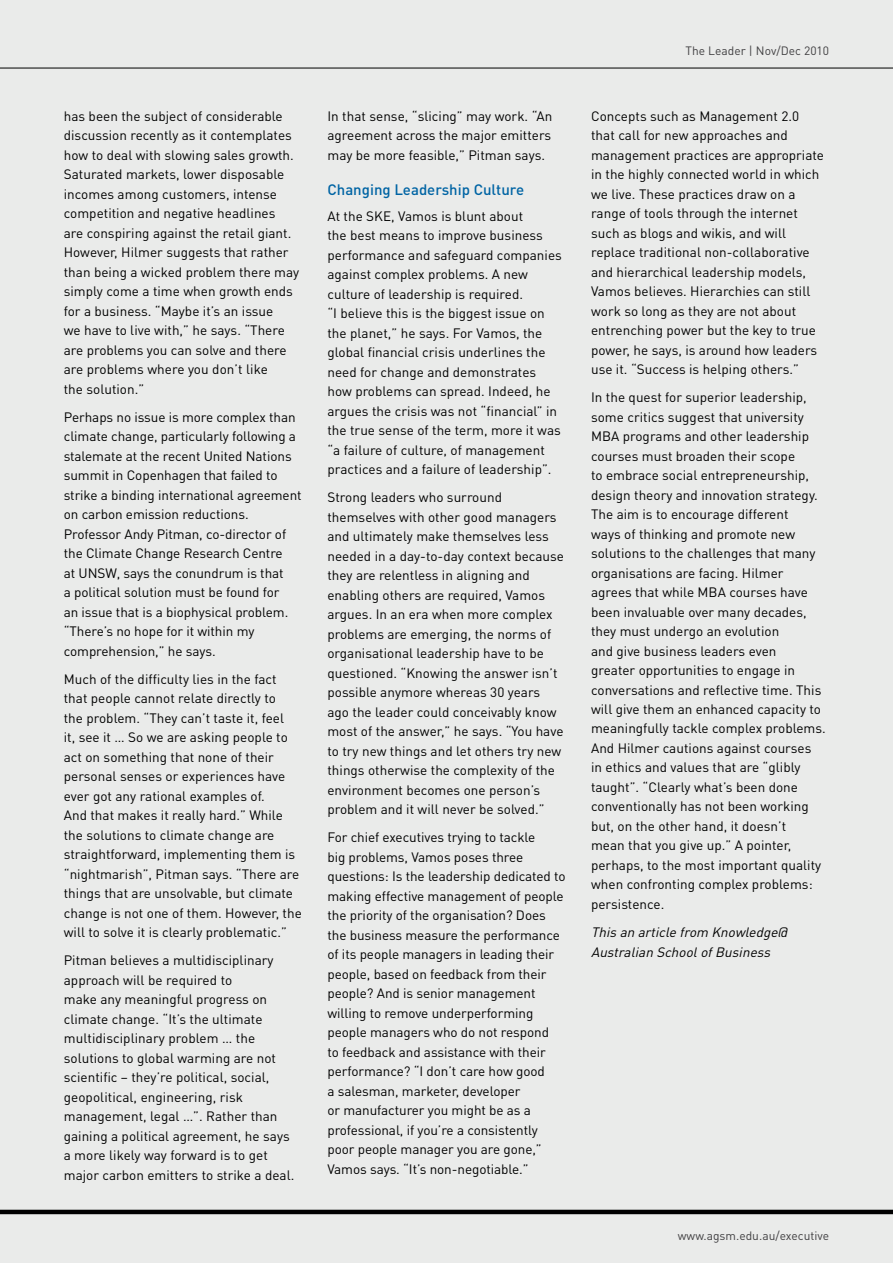
<style>
.page{position:relative;width:893px;height:1263px;background:#eaebea}
.page>*{position:absolute;margin:0;border:0;box-sizing:border-box;transform-origin:0 0}
.t1{font:500 15px "DIN Pro";color:#0064a4}
.t2{font:13.5px/19.5px "DIN Pro";color:#000}
.t3{font:italic 13.5px/19.5px "DIN Pro";color:#000}
.t4{font:12px "DIN Pro";color:#414042}
</style>
<div class="page">
<hr style="left:0;top:1210px;width:893px;height:4px;background:#000">
<hr style="left:0;top:68px;width:893px;height:1px;background:#000">
<p class="t2" style="left:64px;top:106px;width:237px">has been the subject of considerable discussion recently as it contemplates how to deal with slowing sales growth.<br>Saturated markets, lower disposable incomes among customers, intense competition and negative headlines<br>are conspiring against the retail giant.<br>However, Hilmer suggests that rather than being a wicked problem there may simply come a time when growth ends for a business. “Maybe it’s an issue<br>we have to live with,” he says. “There are problems you can solve and there are problems where you don’t like<br>the solution.”</p>
<p class="t2" style="left:64px;top:407px;width:239px">Perhaps no issue is more complex than climate change, particularly following a stalemate at the recent United Nations summit in Copenhagen that failed to strike a binding international agreement on carbon emission reductions.<br>Professor Andy Pitman, co-director of the Climate Change Research Centre<br>at UNSW, says the conundrum is that<br>a political solution must be found for<br>an issue that is a biophysical problem. “There’s no hope for it within my comprehension,” he says.</p>
<p class="t2" style="left:64px;top:669px;width:240px">Much of the difficulty lies in the fact that people cannot relate directly to<br>the problem. “They can’t taste it, feel<br>it, see it … So we are asking people to act on something that none of their personal senses or experiences have ever got any rational examples of.<br>And that makes it really hard.” While the solutions to climate change are straightforward, implementing them is “nightmarish”, Pitman says. “There are things that are unsolvable, but climate change is not one of them. However, the will to solve it is clearly problematic.”</p>
<p class="t2" style="left:64px;top:950px;width:232px">Pitman believes a multidisciplinary approach will be required to<br>make any meaningful progress on climate change. “It’s the ultimate multidisciplinary problem … the solutions to global warming are not scientific – they’re political, social, geopolitical, engineering, risk management, legal …”. Rather than gaining a political agreement, he says a more likely way forward is to get major carbon emitters to strike a deal.</p>
<p class="t2" style="left:327px;top:105px;width:226px;text-align:justify">In that sense, “slicing” may work. “An agreement across the major emitters may be more feasible,” Pitman says.</p>
<p class="t1" style="left:327px;top:179px;width:198px">Changing Leadership Culture</p>
<p class="t2" style="left:327px;top:206px;width:236px">At the SKE, Vamos is blunt about<br>the best means to improve business performance and safeguard companies against complex problems. A new culture of leadership is required.<br>“I believe this is the biggest issue on the planet,” he says. For Vamos, the global financial crisis underlines the need for change and demonstrates how problems can spread. Indeed, he argues the crisis was not “financial” in the true sense of the term, more it was “a failure of culture, of management practices and a failure of leadership”.</p>
<p class="t2" style="left:327px;top:487px;width:238px">Strong leaders who surround themselves with other good managers and ultimately make themselves less needed in a day-to-day context because they are relentless in aligning and enabling others are required, Vamos argues. In an era when more complex problems are emerging, the norms of organisational leadership have to be questioned. “Knowing the answer isn’t possible anymore whereas 30 years ago the leader could conceivably know most of the answer,” he says. “You have to try new things and let others try new things otherwise the complexity of the environment becomes one person’s problem and it will never be solved.”</p>
<p class="t2" style="left:327px;top:827px;width:240px">For chief executives trying to tackle<br>big problems, Vamos poses three questions: Is the leadership dedicated to making effective management of people the priority of the organisation? Does the business measure the performance of its people managers in leading their people, based on feedback from their people? And is senior management willing to remove underperforming people managers who do not respond<br>to feedback and assistance with their performance? “I don’t care how good<br>a salesman, marketer, developer<br>or manufacturer you might be as a professional, if you’re a consistently poor people manager you are gone,” Vamos says. “It’s non-negotiable.”</p>
<p class="t4" style="left:685px;top:43px;width:145px">The Leader | Nov/Dec 2010</p>
<p class="t2" style="left:591px;top:105px;width:234px">Concepts such as Management 2.0 that call for new approaches and management practices are appropriate in the highly connected world in which we live. These practices draw on a range of tools through the internet such as blogs and wikis, and will replace traditional non-collaborative and hierarchical leadership models, Vamos believes. Hierarchies can still work so long as they are not about entrenching power but the key to true power, he says, is around how leaders use it. “Success is helping others.”</p>
<p class="t2" style="left:591px;top:387px;width:236px">In the quest for superior leadership, some critics suggest that university MBA programs and other leadership courses must broaden their scope<br>to embrace social entrepreneurship, design theory and innovation strategy.<br>The aim is to encourage different<br>ways of thinking and promote new solutions to the challenges that many organisations are facing. Hilmer agrees that while MBA courses have been invaluable over many decades, they must undergo an evolution<br>and give business leaders even<br>greater opportunities to engage in conversations and reflective time. This will give them an enhanced capacity to meaningfully tackle complex problems.<br>And Hilmer cautions against courses<br>in ethics and values that are “glibly taught”. “Clearly what’s been done conventionally has not been working but, on the other hand, it doesn’t<br>mean that you give up.” A pointer, perhaps, to the most important quality when confronting complex problems: persistence.</p>
<p class="t3" style="left:591px;top:922px;width:201px">Thisan article from Knowledge@<br>Australian SchoolofBusiness</p>
<p class="t4" style="left:678px;top:1227px;width:153px">www.agsm.edu.au/executive</p>
</div>
